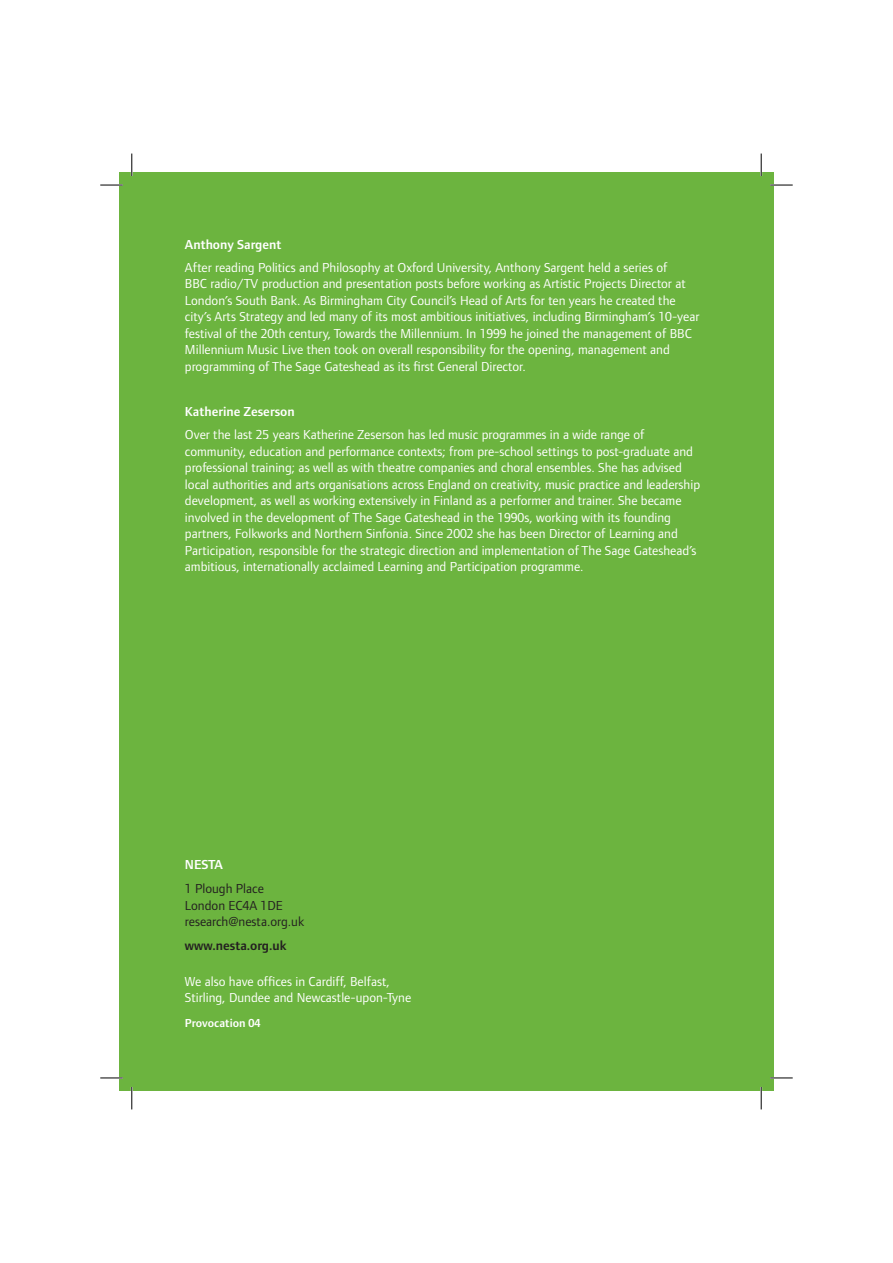
<style>
.page{position:relative;width:893px;height:1263px;background:#fff}
.page>*{position:absolute;margin:0;border:0;box-sizing:border-box;transform-origin:0 0}
.t1{font:13.5px/16.5px "Foundry Form Sans";color:#fff}
.t2{font:13.5px/16.2px "Foundry Form Sans";color:#231f20}
.t3{font:600 13.5px "Foundry Form Sans";color:#fff}
.t4{font:600 13.5px "Foundry Form Sans";color:#231f20}
.t5{font:600 12px "Foundry Form Sans";color:#fff}
</style>
<div class="page">
<div style="left:119px;top:172px;width:655px;height:919px;background:#6cb43f"></div>
<hr style="left:100px;top:184px;width:23px;height:2px;background:#fff">
<hr style="left:770px;top:184px;width:23px;height:2px;background:#fff">
<hr style="left:100px;top:1077px;width:23px;height:2px;background:#fff">
<hr style="left:770px;top:1077px;width:23px;height:2px;background:#fff">
<hr style="left:131px;top:154px;width:2px;height:22px;background:#fff">
<hr style="left:131px;top:1087px;width:2px;height:22px;background:#fff">
<hr style="left:760px;top:154px;width:2px;height:22px;background:#fff">
<hr style="left:760px;top:1087px;width:2px;height:22px;background:#fff">
<svg style="left:100px;top:185px;width:23px;height:1px"></svg>
<svg style="left:770px;top:185px;width:23px;height:1px"></svg>
<svg style="left:100px;top:1078px;width:23px;height:1px"></svg>
<svg style="left:770px;top:1078px;width:23px;height:1px"></svg>
<svg style="left:132px;top:154px;width:1px;height:22px"></svg>
<svg style="left:132px;top:1087px;width:1px;height:22px"></svg>
<svg style="left:761px;top:154px;width:1px;height:22px"></svg>
<svg style="left:761px;top:1087px;width:1px;height:22px"></svg>
<p class="t3" style="left:185px;top:239px;width:98px">Anthony Sargent</p>
<p class="t1" style="left:185px;top:260px;width:516px">After reading Politics and Philosophy at Oxford University, Anthony Sargent held a series of<br>BBC radio/TV production and presentation posts before working as Artistic Projects Director at London’s South Bank. As Birmingham City Council’s Head of Arts for ten years he created the city’s Arts Strategy and led many of its most ambitious initiatives, including Birmingham’s 10-year festival of the 20th century, Towards the Millennium. In 1999 he joined the management of BBC Millennium Music Live then took on overall responsibility for the opening, management and programming of The Sage Gateshead as its first General Director.</p>
<p class="t3" style="left:185px;top:407px;width:111px">Katherine Zeserson</p>
<p class="t1" style="left:185px;top:428px;width:517px">Over the last 25 years Katherine Zeserson has led music programmes in a wide range of community, education and performance contexts; from pre-school settings to post-graduate and professional training; as well as with theatre companies and choral ensembles. She has advised local authorities and arts organisations across England on creativity, music practice and leadership development, as well as working extensively in Finland as a performer and trainer. She became involved in the development of The Sage Gateshead in the 1990s, working with its founding partners, Folkworks and Northern Sinfonia. Since 2002 she has been Director of Learning and Participation, responsible for the strategic direction and implementation of The Sage Gateshead’s ambitious, internationally acclaimed Learning and Participation programme.</p>
<p class="t3" style="left:185px;top:859px;width:40px">NESTA</p>
<p class="t2" style="left:185px;top:882px;width:121px">1 Plough Place<br>London EC4A 1DE research@nesta.org.uk</p>
<p class="t4" style="left:185px;top:941px;width:103px">www.nesta.org.uk</p>
<p class="t1" style="left:185px;top:974px;width:228px">We also have offices in Cardiff, Belfast,<br>Stirling, Dundee and Newcastle-upon-Tyne</p>
<p class="t5" style="left:185px;top:1018px;width:77px">Provocation 04</p>
</div>
